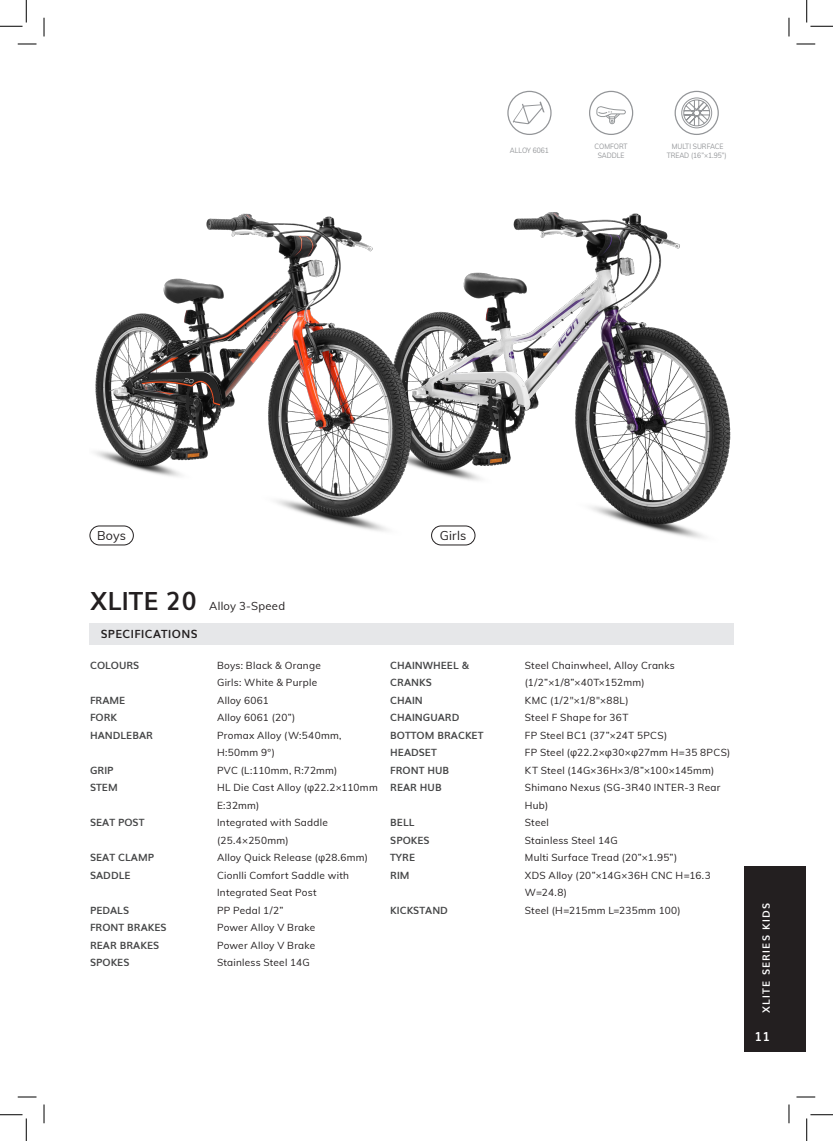
<style>
.page{position:relative;width:833px;height:1141px;background:#fff}
.page>*{position:absolute;margin:0;border:0;box-sizing:border-box;transform-origin:0 0}
.Title_Bold{font:700 25px "Muli";color:#231f20}
.Specs_Bold{font:12.5px "Muli";letter-spacing:.015em;color:#231f20}
.t1{font:700 12.5px "Muli";color:#fff}
.Specs_Bold-2{font:700 11.25px "Muli";letter-spacing:.035em;color:#231f20}
.Specs_Bold-3{font:11.25px "Muli";letter-spacing:.025em;color:#231f20}
.t2{font:10px/17.5px "Muli";letter-spacing:.025em;color:#231f20}
.t3{font:700 10px/17.5px "Muli";color:#454647}
.Page_Number{font:700 10px "Muli";letter-spacing:.12em;color:#fff}
.t4{font:7.5px/9px "Muli";color:#939598;text-align:center;scale:.9 1}
.s1{font-family:"Open Sans"}
</style>
<div class="page">
<div style="left:743px;top:865px;width:62px;height:186px;background:#231f20"></div>
<div style="left:90px;top:622px;width:643px;height:22px;background:#e6e7e9"></div>
<svg style="left:513px;top:102px;width:31px;height:22px"></svg>
<div style="left:507px;top:91px;width:44px;height:44px;border:1px solid #939598;border-radius:50%"></div>
<div style="left:588px;top:91px;width:45px;height:44px;border:1px solid #939598;border-radius:50%"></div>
<div style="left:674px;top:91px;width:44px;height:44px;border:1px solid #939598;border-radius:50%"></div>
<img style="left:419px;top:212px;width:312px;height:331px">
<img style="left:90px;top:213px;width:329px;height:319px">
<svg style="left:596px;top:106px;width:29px;height:18px"></svg>
<svg style="left:680px;top:97px;width:32px;height:32px"></svg>
<div style="left:90px;top:525px;width:44px;height:20px;border:1px solid #231f20;border-radius:9px"></div>
<div style="left:431px;top:525px;width:44px;height:20px;border:1px solid #231f20;border-radius:9px"></div>
<svg style="left:18px;top:43px;width:18px;height:2px"></svg>
<svg style="left:796px;top:43px;width:18px;height:2px"></svg>
<svg style="left:18px;top:1096px;width:18px;height:1px"></svg>
<svg style="left:796px;top:1096px;width:18px;height:1px"></svg>
<svg style="left:43px;top:18px;width:2px;height:18px"></svg>
<svg style="left:43px;top:1104px;width:2px;height:19px"></svg>
<svg style="left:788px;top:18px;width:1px;height:18px"></svg>
<svg style="left:788px;top:1104px;width:1px;height:19px"></svg>
<svg style="left:0;top:0;width:27px;height:27px"></svg>
<svg style="left:0;top:1114px;width:27px;height:26px"></svg>
<svg style="left:806px;top:0;width:26px;height:27px"></svg>
<svg style="left:806px;top:1114px;width:26px;height:26px"></svg>
<p class="t4" style="left:509px;top:145px;width:45px">ALLOY 6061</p>
<p class="t4" style="left:594px;top:141px;width:38px">COMFORT</p>
<p class="t4" style="left:597px;top:150px;width:31px">SADDLE</p>
<p class="t4" style="left:666px;top:141px;width:68px">MULTI SURFACE<br>TREAD (16”×1.95”)</p>
<p class="Specs_Bold" style="left:97px;top:526px;width:30px">Boys</p>
<p class="Specs_Bold" style="left:439px;top:526px;width:28px">Girls</p>
<p class="Title_Bold" style="left:90px;top:580px;width:108px">XLITE 20</p>
<p class="Specs_Bold-3" style="left:209px;top:597px;width:77px">Alloy 3-Speed</p>
<p class="Specs_Bold-2" style="left:101px;top:625px;width:98px">SPECIFICATIONS</p>
<p class="t3" style="left:90px;top:655px;width:51px">COLOURS</p>
<p class="t3" style="left:90px;top:690px;width:37px">FRAME</p>
<p class="t3" style="left:90px;top:708px;width:29px">FORK</p>
<p class="t3" style="left:90px;top:725px;width:64px">HANDLEBAR</p>
<p class="t3" style="left:90px;top:760px;width:25px">GRIP</p>
<p class="t3" style="left:90px;top:778px;width:29px">STEM</p>
<p class="t3" style="left:90px;top:813px;width:56px">SEAT POST</p>
<p class="t3" style="left:90px;top:848px;width:65px">SEAT CLAMP</p>
<p class="t3" style="left:90px;top:865px;width:42px">SADDLE</p>
<p class="t3" style="left:90px;top:900px;width:41px">PEDALS</p>
<p class="t3" style="left:90px;top:918px;width:78px">FRONT BRAKES</p>
<p class="t3" style="left:90px;top:935px;width:71px">REAR BRAKES</p>
<p class="t3" style="left:90px;top:953px;width:41px">SPOKES</p>
<p class="t2" style="left:217px;top:655px;width:105px">Boys: Black &amp; Orange</p>
<p class="t2" style="left:217px;top:673px;width:101px">Girls: White &amp; Purple</p>
<p class="t2" style="left:217px;top:690px;width:53px">Alloy 6061</p>
<p class="t2" style="left:217px;top:708px;width:80px">Alloy 6061 (20”)</p>
<p class="t2" style="left:217px;top:725px;width:126px">Promax Alloy (W:540mm,<br>H:50mm 9°)</p>
<p class="t2" style="left:217px;top:760px;width:122px">PVC (L:110mm, R:72mm)</p>
<p class="t2" style="left:217px;top:778px;width:162px">HL Die Cast Alloy (<span class="s1">φ</span>22.2×110mm<br>E:32mm)</p>
<p class="t2" style="left:217px;top:813px;width:112px">Integrated with Saddle (25.4×250mm)</p>
<p class="t2" style="left:217px;top:848px;width:152px">Alloy Quick Release (<span class="s1">φ</span>28.6mm)</p>
<p class="t2" style="left:217px;top:865px;width:133px">Cionlli Comfort Saddle with<br>Integrated Seat Post</p>
<p class="t2" style="left:217px;top:900px;width:68px">PP Pedal 1/2”</p>
<p class="t2" style="left:217px;top:918px;width:99px">Power Alloy V Brake</p>
<p class="t2" style="left:217px;top:935px;width:99px">Power Alloy V Brake</p>
<p class="t2" style="left:217px;top:953px;width:94px">Stainless Steel 14G</p>
<p class="t3" style="left:390px;top:655px;width:81px">CHAINWHEEL &amp;<br>CRANKS</p>
<p class="t3" style="left:390px;top:690px;width:34px">CHAIN</p>
<p class="t3" style="left:390px;top:708px;width:71px">CHAINGUARD</p>
<p class="t3" style="left:390px;top:725px;width:95px">BOTTOM BRACKET</p>
<p class="t3" style="left:390px;top:743px;width:48px">HEADSET</p>
<p class="t3" style="left:390px;top:760px;width:60px">FRONT HUB</p>
<p class="t3" style="left:390px;top:778px;width:53px">REAR HUB</p>
<p class="t3" style="left:390px;top:813px;width:26px">BELL</p>
<p class="t3" style="left:390px;top:830px;width:41px">SPOKES</p>
<p class="t3" style="left:390px;top:848px;width:26px">TYRE</p>
<p class="t3" style="left:390px;top:865px;width:21px">RIM</p>
<p class="t3" style="left:390px;top:900px;width:59px">KICKSTAND</p>
<p class="t2" style="left:524px;top:655px;width:151px">Steel Chainwheel, Alloy Cranks (1/2”×1/8”×40T×152mm)</p>
<p class="t2" style="left:524px;top:690px;width:105px">KMC (1/2<span class="s1">″</span>×1/8<span class="s1">″</span>×88L)</p>
<p class="t2" style="left:524px;top:708px;width:105px">Steel F Shape for 36T</p>
<p class="t2" style="left:524px;top:725px;width:144px">FP Steel BC1 (37”×24T 5PCS)</p>
<p class="t2" style="left:524px;top:743px;width:207px">FP Steel (<span class="s1">φ</span>22.2×<span class="s1">φ</span>30×<span class="s1">φ</span>27mm H=35 8PCS)</p>
<p class="t2" style="left:524px;top:760px;width:191px">KT Steel (14G×36H×3/8”×100×145mm)</p>
<p class="t2" style="left:524px;top:778px;width:197px">Shimano Nexus (SG-3R40 INTER-3 Rear<br>Hub)</p>
<p class="t2" style="left:524px;top:813px;width:25px">Steel</p>
<p class="t2" style="left:524px;top:830px;width:94px">Stainless Steel 14G</p>
<p class="t2" style="left:524px;top:848px;width:154px">Multi Surface Tread (20”×1.95”)</p>
<p class="t2" style="left:524px;top:865px;width:187px">XDS Alloy (20”×14G×36H CNC H=16.3<br>W=24.8)</p>
<p class="t2" style="left:524px;top:900px;width:157px">Steel (H=215mm L=235mm 100)</p>
<p class="Page_Number" style="left:757px;top:1012px;width:111px;rotate:-90deg">XLITE SERIES KIDS</p>
<p class="t1" style="left:754px;top:1026px;width:17px">11</p>
</div>
